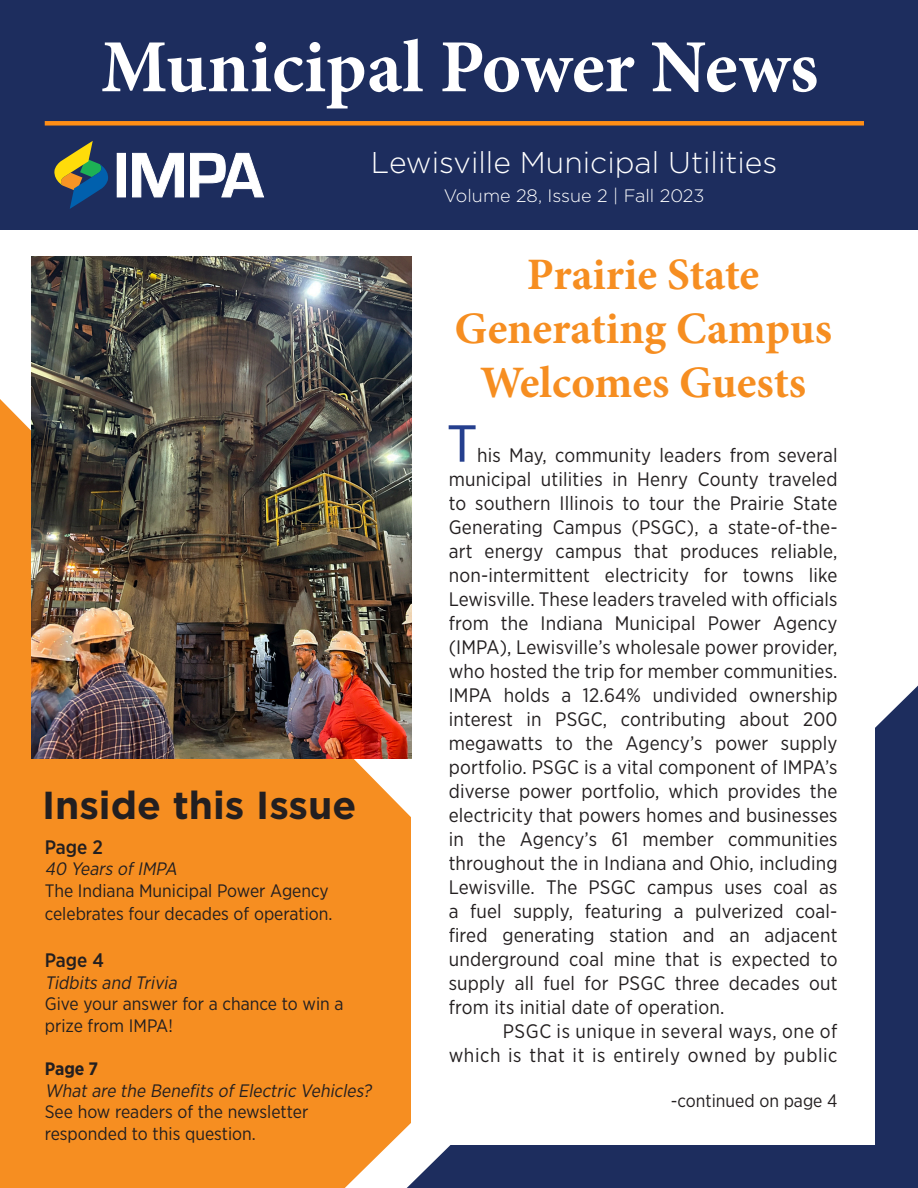
<style>
.page{position:relative;width:918px;height:1188px;background:#fff}
.page>*{position:absolute;margin:0;border:0;box-sizing:border-box;transform-origin:0 0}
.t1{font:700 75px "Minion Pro";letter-spacing:-.005em;color:#fff}
.t2{font:54px "Myriad Pro";color:#253f8e}
.t3{font:700 45px/54px "Minion Pro";color:#f68e21;text-align:center}
.t4{font:700 39px "Gotham";color:#231f20}
.t5{font:300 30px "Gotham";color:#fff}
.t6{font:19.5px/24px "Gotham Narrow";letter-spacing:.01em;color:#231f20;text-align:justify}
.t7{font:19.5px/24px "Gotham Narrow";letter-spacing:.03em;color:#231f20;text-align:right}
.t8{font:500 19.5px "Gotham Narrow";color:#231f20}
.t9{font:18px/21.6px "Gotham Narrow";color:#231f20}
.t10{font:italic 18px "Gotham Narrow";color:#231f20}
.t11{font:300 18px "Gotham";color:#fff}
.t12{font:700 18px "Gotham Narrow";color:#231f20}
.s1{font-style:italic}
</style>
<div class="page">
<div style="left:0;top:399px;width:412px;height:789px;background:#f68e21"></div>
<div style="left:0;top:0;width:918px;height:230px;background:#1d2d5e"></div>
<svg style="left:407px;top:686px;width:511px;height:502px;background:#2d3963"></svg>
<div style="left:411px;top:675px;width:464px;height:470px;background:#fff"></div>
<div style="left:45px;top:121px;width:819px;height:5px;background:#ff8e16"></div>
<div style="left:117px;top:153px;width:8px;height:44px;background:#fff"></div>
<div style="left:117px;top:153px;width:9px;height:44px;border:1px solid #fff"></div>
<svg style="left:132px;top:152px;width:52px;height:46px"></svg>
<svg style="left:190px;top:152px;width:75px;height:46px"></svg>
<svg style="left:54px;top:141px;width:54px;height:68px"></svg>
<img style="left:31px;top:256px;width:380px;height:502px">
<p class="t1" style="left:101px;top:14px;width:719px">Municipal Power News</p>
<p class="t5" style="left:371px;top:144px;width:408px">Lewisville Municipal Utilities</p>
<p class="t11" style="left:444px;top:185px;width:262px">Volume 28, Issue 2 | Fall 2023</p>
<p class="t4" style="left:42px;top:782px;width:316px">Inside this Issue</p>
<p class="t8" style="left:45px;top:834px;width:60px">Page 2</p>
<p class="t10" style="left:45px;top:858px;width:138px">40 Years ofIMPA</p>
<p class="t9" style="left:45px;top:878px;width:289px;line-height:23.4px">The Indiana Municipal Power Agency celebrates four decades of operation.</p>
<p class="t8" style="left:45px;top:948px;width:61px">Page 4</p>
<p class="t10" style="left:45px;top:971px;width:137px">Tidbits and Trivia</p>
<p class="t9" style="left:45px;top:993px;width:300px">Give your answer for a chance to win a prize from IMPA!</p>
<p class="t12" style="left:45px;top:1057px;width:55px">Page 7</p>
<p class="t9" style="left:45px;top:1079px;width:332px"><span class="s1">Whatare the Benefits ofElectric Vehicles?<br></span>See how readers of the newsletter responded to this question.</p>
<p class="t3" style="left:454px;top:247px;width:379px">Prairie State<br>Generating Campus<br>Welcomes Guests</p>
<p class="t2" style="left:449px;top:410px;width:28px">T</p>
<p class="t6" style="left:449px;top:442px;width:390px;text-indent:28px">his May, community leaders from several municipal utilities in Henry County traveled to southern Illinois to tour the Prairie State Generating Campus (PSGC), a state-of-the&shy;art energy campus that produces reliable, non-intermittent electricity for towns like Lewisville. These leaders traveled with officials from the Indiana Municipal Power Agency (IMPA), Lewisville’s wholesale power provider, who hosted the trip for member communities.<br>IMPA holds a 12.64% undivided ownership interest in PSGC, contributing about 200 megawatts to the Agency’s power supply portfolio. PSGC is a vital component of IMPA’s diverse power portfolio, which provides the electricity that powers homes and businesses in the Agency’s 61 member communities throughout the in Indiana and Ohio, including Lewisville. The PSGC campus uses coal as a fuel supply, featuring a pulverized coal&shy;fired generating station and an adjacent underground coal mine that is expected to supply all fuel for PSGC three decades out from its initial date of operation.</p>
<p class="t7" style="left:449px;top:1018px;width:390px">PSGC is unique in several ways, one of which is that it is entirely owned by public</p>
<p class="t9" style="left:671px;top:1089px;width:168px">-continued on page 4</p>
</div>
